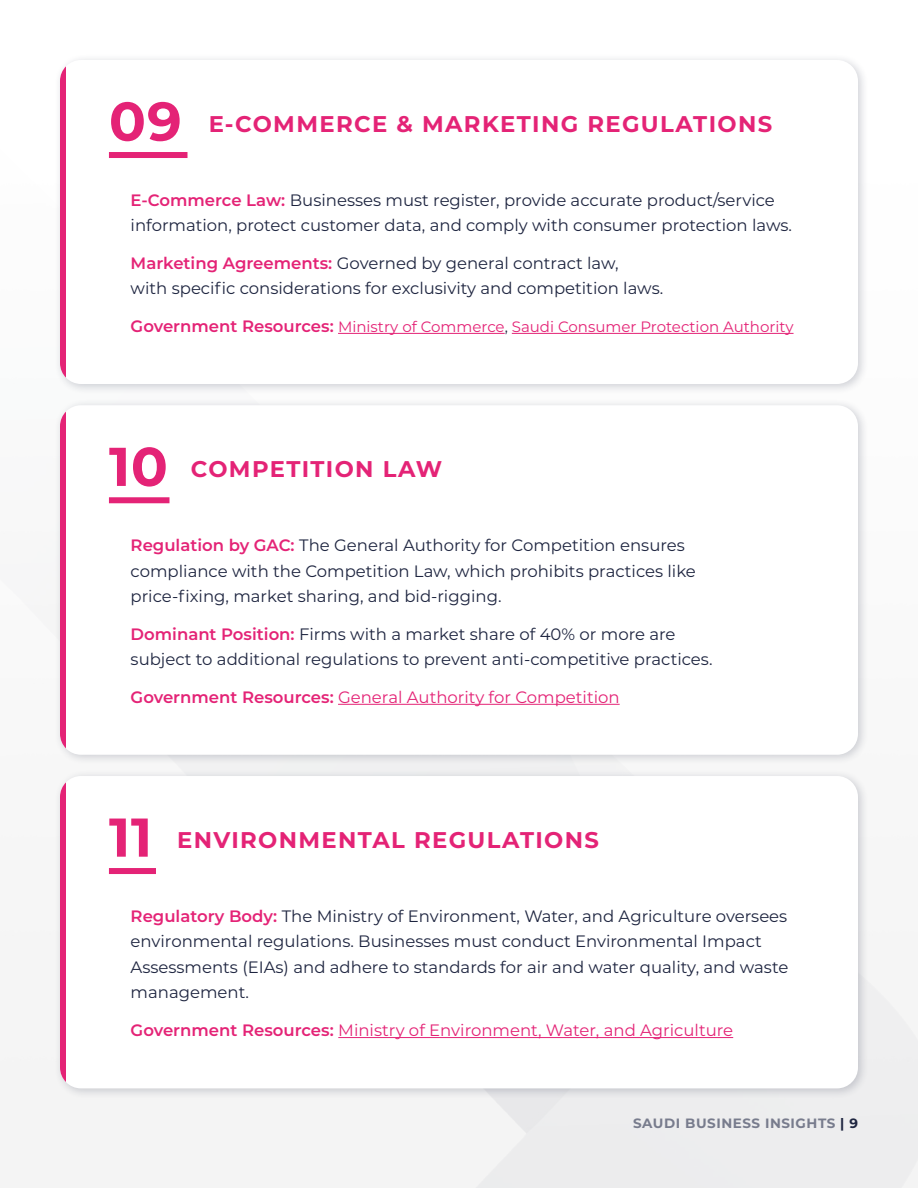
<style>
.page{position:relative;width:918px;height:1188px;background:#fff}
.page>*{position:absolute;margin:0;border:0;box-sizing:border-box;transform-origin:0 0}
.t1{font:700 54.45px "Montserrat";color:#e42376}
.t2{font:700 22.65px "Montserrat";letter-spacing:.06em;color:#e42376}
.t3{font:16.5px/25.5px "Montserrat";color:#1e2540}
.t4{font:16.5px "Montserrat";color:#e42376}
.t5{font:15px "Montserrat";color:#e42376}
.t6{font:700 13.5px "Montserrat";letter-spacing:.04em;color:#787c8d}
.s1{font-weight:600;color:#e42376}
.s2{font-weight:600;font-size:16.5px}
.s3{color:#1e2540}
.s4{font-weight:600}
</style>
<div class="page">
<div style="left:53px;top:53px;width:816px;height:342px;background:#1e2540;opacity:.2"></div>
<div style="left:60px;top:60px;width:798px;height:324px;background:#fff;border-radius:21px"></div>
<div style="left:60px;top:60px;width:6px;height:324px;background:#e42376"></div>
<div style="left:53px;top:399px;width:816px;height:366px;background:#1e2540;opacity:.2"></div>
<div style="left:60px;top:405px;width:798px;height:350px;background:#fff;border-radius:21px"></div>
<div style="left:60px;top:405px;width:6px;height:350px;background:#e42376"></div>
<div style="left:53px;top:769px;width:816px;height:330px;background:#1e2540;opacity:.2"></div>
<div style="left:60px;top:776px;width:798px;height:312px;background:#fff;border-radius:21px"></div>
<div style="left:60px;top:776px;width:6px;height:312px;background:#e42376"></div>
<div style="left:109px;top:497px;width:60px;height:6px;background:#e42376"></div>
<div style="left:109px;top:868px;width:47px;height:6px;background:#e42376"></div>
<hr style="left:338px;top:704px;width:282px;height:1px;background:#e42376">
<hr style="left:338px;top:1037px;width:395px;height:1px;background:#e42376">
<div style="left:109px;top:152px;width:78px;height:6px;background:#e42376"></div>
<hr style="left:338px;top:333px;width:167px;height:1px;background:#e42376">
<hr style="left:512px;top:333px;width:282px;height:1px;background:#e42376">
<h1 class="t1" style="left:109px;top:82px;width:74px">09</h1>
<h2 class="t2" style="left:209px;top:107px;width:565px">E-COMMERCE &amp; MARKETING REGULATIONS</h2>
<p class="t3" style="left:131px;top:187px;width:663px"><span class="s1">E-Commerce Law:</span> Businesses must register, provide accurate product/service information, protect customer data, and comply with consumer protection laws.</p>
<p class="t3" style="left:131px;top:250px;width:534px"><span class="s1">Marketing Agreements:</span> Governed by general contract law,<br>with specific considerations for exclusivity and competition laws.</p>
<p class="t5" style="left:131px;top:316px;width:664px"><span class="s2">Government Resources:</span> Ministry of Commerce<span class="s3">,</span> Saudi Consumer Protection Authority</p>
<h1 class="t1" style="left:109px;top:427px;width:60px">10</h1>
<h2 class="t2" style="left:191px;top:453px;width:253px">COMPETITION LAW</h2>
<p class="t3" style="left:131px;top:532px;width:567px"><span class="s1">Regulation by GAC:</span> The General Authority for Competition ensures compliance with the Competition Law, which prohibits practices like price-fixing, market sharing, and bid-rigging.</p>
<p class="t3" style="left:131px;top:620px;width:583px"><span class="s1">Dominant Position:</span> Firms with a market share of 40% or more are subject to additional regulations to prevent anti-competitive practices.</p>
<p class="t4" style="left:131px;top:685px;width:491px"><span class="s4">Government Resources:</span> General Authority for Competition</p>
<h1 class="t1" style="left:109px;top:798px;width:45px">11</h1>
<h2 class="t2" style="left:177px;top:823px;width:423px">ENVIRONMENTAL REGULATIONS</h2>
<p class="t3" style="left:131px;top:903px;width:659px"><span class="s1">Regulatory Body:</span> The Ministry of Environment, Water, and Agriculture oversees environmental regulations. Businesses must conduct Environmental Impact Assessments (EIAs) and adhere to standards for air and water quality, and waste management.</p>
<p class="t4" style="left:131px;top:1019px;width:604px"><span class="s4">Government Resources:</span> Ministry of Environment, Water, and Agriculture</p>
<p class="t6" style="left:633px;top:1113px;width:226px">SAUDI BUSINESS INSIGHTS <span class="s3">| 9</span></p>
</div>
